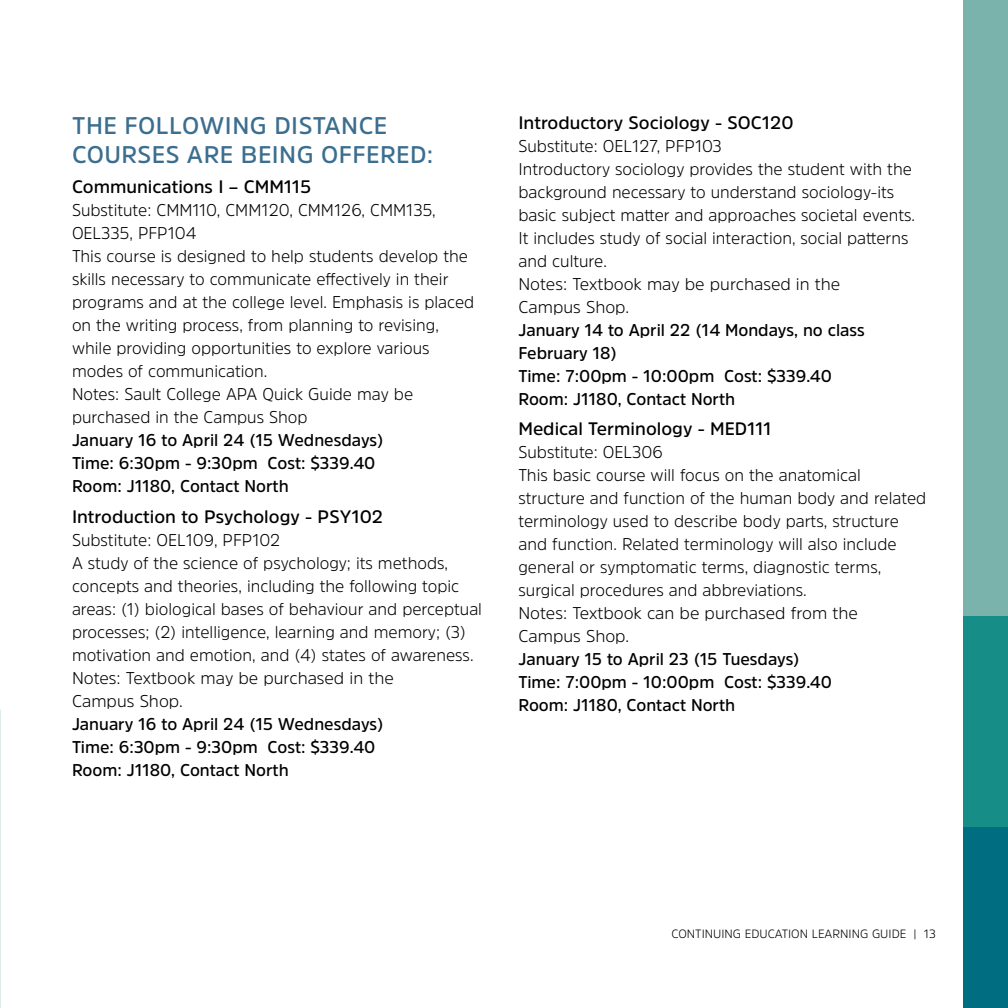
<style>
.page{position:relative;width:1008px;height:1008px;background:#fff}
.page>*{position:absolute;margin:0;border:0;box-sizing:border-box;transform-origin:0 0}
.t1{font:600 24px/28.8px "Amsi Pro";letter-spacing:.02em;color:#3b6e8f}
.t2{font:600 18px "Amsi Pro";color:#000}
.t3{font:300 17px/23px "Amsi Pro";color:#000}
.t4{font:600 17px/23px "Amsi Pro";color:#000}
.t5{font:300 12px "Amsi Pro";color:#000}
</style>
<div class="page">
<div style="left:963px;top:0;width:45px;height:616px;background:#7ab3ab"></div>
<div style="left:963px;top:616px;width:45px;height:211px;background:#168d87"></div>
<div style="left:963px;top:827px;width:45px;height:181px;background:#006e80"></div>
<h1 class="t1" style="left:72px;top:111px;width:363px">THE FOLLOWING DISTANCE<br>COURSES ARE BEING OFFERED:</h1>
<p class="t2" style="left:72px;top:175px;width:241px">Communications I – CMM115</p>
<p class="t3" style="left:72px;top:198px;width:404px">Substitute: CMM110, CMM120, CMM126, CMM135, OEL335, PFP104<br>This course is designed to help students develop the skills necessary to communicate effectively in their programs and at the college level. Emphasis is placed on the writing process, from planning to revising, while providing opportunities to explore various modes of communication.<br>Notes: Sault College APA Quick Guide may be purchased in the Campus Shop</p>
<p class="t4" style="left:72px;top:428px;width:313px">January 16 to April 24 (15 Wednesdays)<br>Time: 6:30pm - 9:30pm Cost: $339.40<br>Room: J1180, Contact North</p>
<p class="t2" style="left:72px;top:504px;width:313px">Introduction to Psychology - PSY102</p>
<p class="t3" style="left:72px;top:528px;width:412px">Substitute: OEL109, PFP102<br>A study of the science of psychology; its methods, concepts and theories, including the following topic areas: (1) biological bases of behaviour and perceptual processes; (2) intelligence, learning and memory; (3) motivation and emotion, and (4) states of awareness.<br>Notes: Textbook may be purchased in the<br>Campus Shop.</p>
<p class="t4" style="left:72px;top:712px;width:313px">January 16 to April 24 (15 Wednesdays)<br>Time: 6:30pm - 9:30pm Cost: $339.40<br>Room: J1180, Contact North</p>
<p class="t2" style="left:518px;top:110px;width:277px">Introductory Sociology - SOC120</p>
<p class="t3" style="left:518px;top:134px;width:398px">Substitute: OEL127, PFP103<br>Introductory sociology provides the student with the background necessary to understand sociology-its basic subject matter and approaches societal events.<br>It includes study of social interaction, social patterns and culture.<br>Notes: Textbook may be purchased in the<br>Campus Shop.</p>
<p class="t4" style="left:518px;top:318px;width:348px">January 14 to April 22 (14 Mondays, no class<br>February 18)<br>Time: 7:00pm - 10:00pm Cost: $339.40<br>Room: J1180, Contact North</p>
<p class="t2" style="left:518px;top:417px;width:255px">Medical Terminology - MED111</p>
<p class="t3" style="left:518px;top:440px;width:409px">Substitute: OEL306<br>This basic course will focus on the anatomical structure and function of the human body and related terminology used to describe body parts, structure and function. Related terminology will also include general or symptomatic terms, diagnostic terms, surgical procedures and abbreviations.<br>Notes: Textbook can be purchased from the<br>Campus Shop.</p>
<p class="t4" style="left:518px;top:648px;width:315px">January 15 to April 23 (15 Tuesdays)<br>Time: 7:00pm - 10:00pm Cost: $339.40<br>Room: J1180, Contact North</p>
<p class="t5" style="left:672px;top:925px;width:266px">CONTINUING EDUCATION LEARNING GUIDE | 13</p>
</div>
